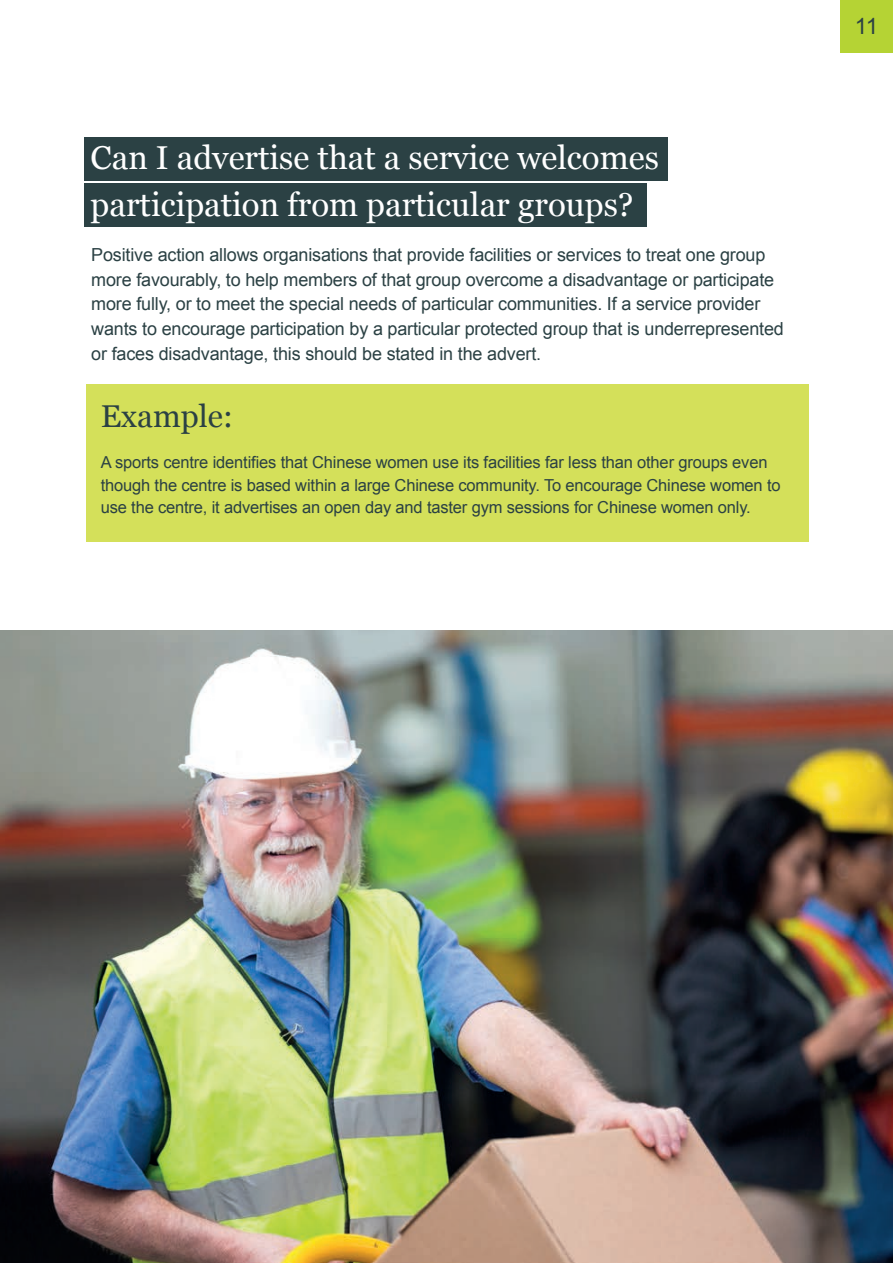
<style>
.page{position:relative;width:893px;height:1263px;background:#fff}
.page>*{position:absolute;margin:0;border:0;box-sizing:border-box;transform-origin:0 0}
.t1{font:33px/46.5px "Georgia";color:#fff}
.t2{font:31.5px "Georgia";color:#2b4144}
.t3{font:22.5px "Arial";color:#2b4144}
.t4{font:18px/24.8px "Arial";letter-spacing:-.01em;color:#2b4144}
.t5{font:16.5px/22.5px "Arial";letter-spacing:-.01em;color:#2b4144}
</style>
<div class="page">
<img style="left:0;top:630px;width:893px;height:633px">
<div style="left:840px;top:0;width:53px;height:53px;background:#b5d334"></div>
<div style="left:86px;top:384px;width:723px;height:157px;background:#d4e05a"></div>
<div style="left:84px;top:137px;width:584px;height:43px;background:#2b4144"></div>
<div style="left:84px;top:184px;width:563px;height:43px;background:#2b4144"></div>
<h1 class="t1" style="left:91px;top:133px;width:570px">Can I advertise that a service welcomes participation from particular groups?</h1>
<p class="t4" style="left:91px;top:242px;width:694px">Positive action allows organisations that provide facilities or services to treat one group more favourably, to help members of that group overcome a disadvantage or participate more fully, or to meet the special needs of particular communities. If a service provider wants to encourage participation by a particular protected group that is underrepresented or faces disadvantage, this should be stated in the advert.</p>
<h2 class="t2" style="left:101px;top:393px;width:134px">Example:</h2>
<p class="t5" style="left:101px;top:452px;width:681px">A sports centre identifies that Chinese women use its facilities far less than other groups even though the centre is based within a large Chinese community. To encourage Chinese women to use the centre, it advertises an open day and taster gym sessions for Chinese women only.</p>
<p class="t3" style="left:855px;top:12px;width:25px">11</p>
</div>
